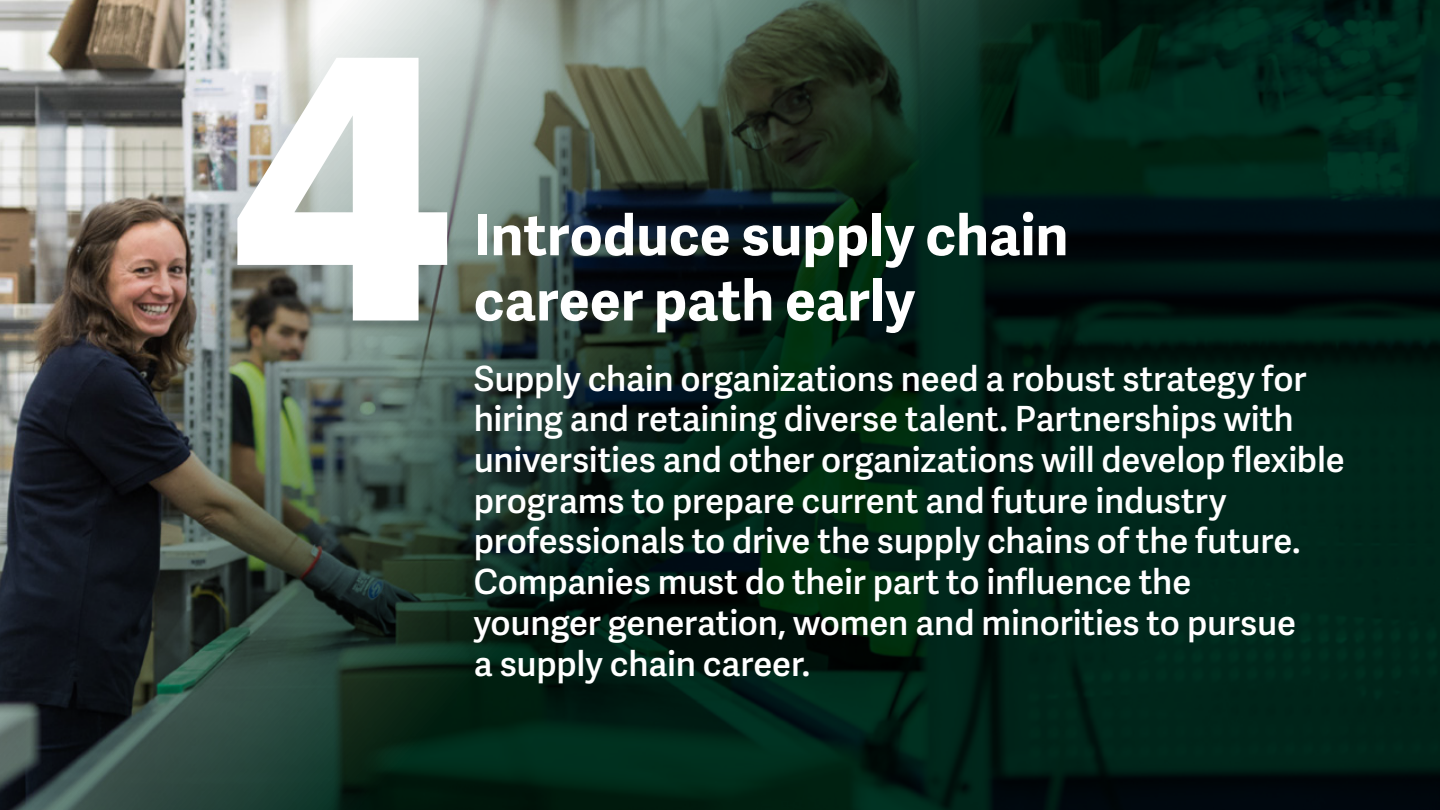
<style>
.page{position:relative;width:1440px;height:810px;background:#fff}
.page>*{position:absolute;margin:0;border:0;box-sizing:border-box;transform-origin:0 0}
.t1{font:363px "Adelle Sans Eb";color:#fff}
.t2{font:700 56.25px "Adelle Sans";letter-spacing:.005em;color:#fff}
.t3{font:34.65px/40.7px "Adelle Sans Sb";letter-spacing:-.005em;color:#fff}
</style>
<div class="page">
<img style="left:0;top:0;width:1440px;height:810px">
<h1 class="t1" style="left:227px;top:-77px;width:228px">4</h1>
<h2 class="t2" style="left:474px;top:194px;width:596px">Introduce supply chain</h2>
<h2 class="t2" style="left:474px;top:259px;width:443px">career path early</h2>
<p class="t3" style="left:474px;top:357px;width:873px">Supply chain organizations need a robust strategy for hiring and retaining diverse talent. Partnerships with universities and other organizations will develop flexible programs to prepare current and future industry professionals to drive the supply chains of the future.<br>Companies must do their part to influence the<br>younger generation, women and minorities to pursue<br>a supply chain career.</p>
</div>
